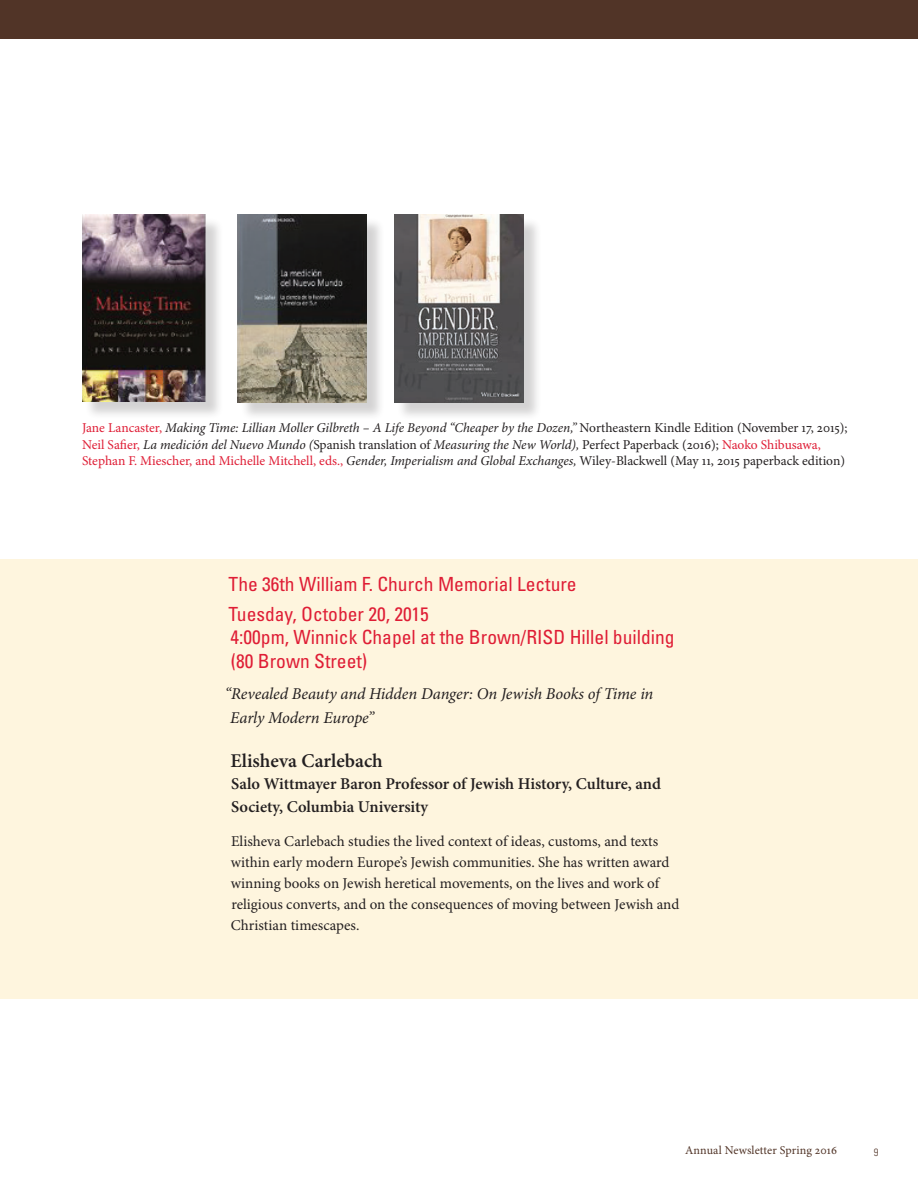
<style>
.page{position:relative;width:918px;height:1188px;background:#fff}
.page>*{position:absolute;margin:0;border:0;box-sizing:border-box;transform-origin:0 0}
.t1{font:condensed 19.5px/30.2px "Univers";color:#df1d35}
.t2{font:600 19.5px "Minion Pro";color:#231f20}
.t3{font:600 16.5px/22.5px "Minion Pro";letter-spacing:-.005em;color:#231f20}
.t4{font:italic 16.5px/24px "Minion Pro";letter-spacing:-.005em;color:#231f20}
.t5{font:15px/21px "Minion Pro";color:#231f20}
.t6{font:italic 13.5px/16.5px "Minion Pro";letter-spacing:-.01em;color:#231f20}
.t7{font:12px "Minion Pro";letter-spacing:.01em;color:#513427}
.t8{font:300 condensed 10.5px "Univers";color:#513427}
.s1{font-style:normal;color:#df1d35}
.s2{font-style:normal}
</style>
<div class="page">
<div style="left:0;top:0;width:918px;height:39px;background:#513427"></div>
<div style="left:84px;top:217px;width:140px;height:203px;background:#231f20;opacity:.2"></div>
<img style="left:82px;top:215px;width:123px;height:186px">
<div style="left:240px;top:217px;width:146px;height:204px;background:#231f20;opacity:.2"></div>
<img style="left:238px;top:215px;width:129px;height:187px">
<div style="left:0;top:559px;width:918px;height:439px;background:#fef5de"></div>
<div style="left:397px;top:217px;width:145px;height:204px;background:#231f20;opacity:.2"></div>
<img style="left:394px;top:215px;width:130px;height:187px">
<p class="t6" style="left:82px;top:420px;width:767px"><span class="s1">Jane Lancaster,</span> Making Time: Lillian Moller Gilbreth – A Life Beyond “Cheaper by the Dozen,” <span class="s2">Northeastern Kindle Edition (November 17, 2015);<br></span><span class="s1">Neil Safier,</span> La medición del Nuevo Mundo (<span class="s2">Spanish translation of</span> Measuring the New World), <span class="s2">Perfect Paperback (2016);</span> <span class="s1">Naoko Shibusawa,<br>Stephan F. Miescher, and Michelle Mitchell, eds.,</span> Gender, Imperialism and Global Exchanges, <span class="s2">Wiley-Blackwell (May 11, 2015 paperback edition)</span></p>
<h1 class="t1" style="left:229px;top:569px;width:350px">The 36th William F. Church Memorial Lecture<br>Tuesday, October 20, 2015</h1>
<h1 class="t1" style="left:231px;top:626px;width:446px;line-height:23.4px">4:00pm, Winnick Chapel at the Brown/RISD Hillel building (80 Brown Street)</h1>
<p class="t4" style="left:230px;top:682px;width:425px;text-indent:-5px">“Revealed Beauty and Hidden Danger: On Jewish Books of Time in<br>Early Modern Europe”</p>
<h1 class="t2" style="left:230px;top:749px;width:154px">Elisheva Carlebach</h1>
<p class="t3" style="left:231px;top:774px;width:431px">Salo Wittmayer Baron Professor of Jewish History, Culture, and<br>Society, Columbia University</p>
<p class="t5" style="left:231px;top:832px;width:450px">Elisheva Carlebach studies the lived context of ideas, customs, and texts within early modern Europe’s Jewish communities. She has written award winning books on Jewish heretical movements, on the lives and work of religious converts, and on the consequences of moving between Jewish and Christian timescapes.</p>
<p class="t7" style="left:685px;top:1143px;width:153px">Annual Newsletter Spring 2016</p>
<p class="t8" style="left:874px;top:1146px;width:6px">9</p>
</div>
